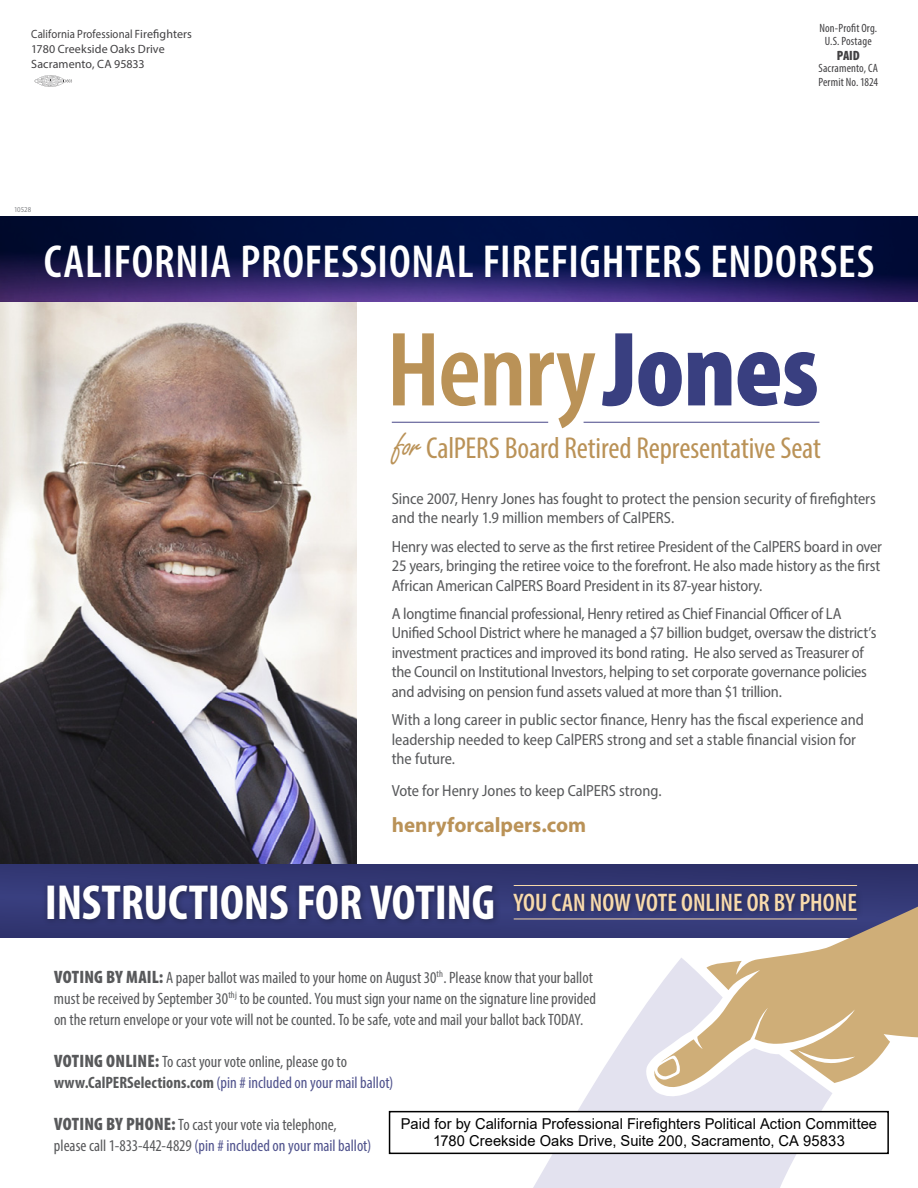
<style>
.page{position:relative;width:918px;height:1188px;background:#fff}
.page>*{position:absolute;margin:0;border:0;box-sizing:border-box;transform-origin:0 0}
.t1{font:600 condensed 106.95px "Myriad Pro";letter-spacing:-.015em;color:#ba9257}
.t2{font:600 condensed 46.5px "Myriad Pro";letter-spacing:.015em;color:#fff}
.t3{font:condensed 30.3px "Myriad Pro";letter-spacing:-.005em;color:#ba9257}
.t4{font:600 condensed 25.5px "Myriad Pro";color:#f8daac}
.t5{font:700 21px "Myriad Pro";color:#ba9257}
.t6{font:condensed 16.5px/21px "Myriad Pro";color:#58595b}
.t7{font:semi-condensed 16.2px/19.5px "Myriad Pro";letter-spacing:-.015em;color:#58595b}
.t8{font:15px/16.5px "Arial";color:#000;text-align:center}
.t9{font:900 condensed 13.5px "Myriad Pro";color:#414042}
.t10{font:12px/15px "Myriad Pro";letter-spacing:.005em;color:#414042;scale:.9 1}
.t11{font:condensed 12px/13.5px "Myriad Pro";letter-spacing:.01em;color:#414042;text-align:center}
.t12{font:7.5px "Myriad Pro";color:#808285;scale:.9 1}
.s1{font-weight:900;color:#393f80}
.s2{font-family:"Freestyle Script Std";font-stretch:normal;font-size:34.2px}
.s3{font-weight:700;font-size:49.5px;color:#fff}
.s4{font-weight:900;font-size:18px}
.s5{font-weight:700}
.s6{color:#50538d}
</style>
<div class="page">
<img style="left:0;top:301px;width:356px;height:563px">
<div style="left:0;top:864px;width:918px;height:73px;background:#313570"></div>
<svg style="left:526px;top:995px;width:306px;height:193px;fill:#e3e2ef"></svg>
<svg style="left:653px;top:906px;width:265px;height:182px;fill:#cfae78"></svg>
<svg style="left:653px;top:1058px;width:25px;height:20px"></svg>
<svg style="left:34px;top:75px;width:38px;height:12px"></svg>
<div style="left:42px;top:880px;width:822px;height:48px;background:#000;opacity:.4"></div>
<hr style="left:514px;top:885px;width:343px;height:1px;background:#f8daac">
<hr style="left:514px;top:919px;width:343px;height:1px;background:#f8daac">
<svg style="left:0;top:216px;width:918px;height:85px;background:#13174f"></svg>
<hr style="left:584px;top:422px;width:235px;height:1px;background:#7776a7">
<hr style="left:392px;top:422px;width:156px;height:1px;background:#7776a7">
<div style="left:390px;top:1112px;width:498px;height:41px;background:#fff"></div>
<div style="left:389px;top:1111px;width:500px;height:43px;border:2px solid #000"></div>
<p class="t10" style="left:31px;top:26px;width:180px">California Professional Firefighters<br>1780 Creekside Oaks Drive<br>Sacramento, CA 95833</p>
<p class="t12" style="left:14px;top:205px;width:21px">10528</p>
<p class="t11" style="left:819px;top:21px;width:59px">Non-Profit Org.<br>U.S. Postage</p>
<p class="t9" style="left:837px;top:47px;width:25px">PAID</p>
<p class="t11" style="left:818px;top:61px;width:61px;text-align:left">Sacramento, CA<br>Permit No. 1824</p>
<h2 class="t2" style="left:44px;top:233px;width:832px">CALIFORNIA PROFESSIONAL FIREFIGHTERS ENDORSES</h2>
<h1 class="t1" style="left:387px;top:304px;width:434px">Henry<span class="s1">Jones</span></h1>
<h3 class="t3" style="left:393px;top:430px;width:429px"><span class="s2">for</span> CalPERS Board Retired Representative Seat</h3>
<p class="t7" style="left:392px;top:488px;width:486px">Since 2007, Henry Jones has fought to protect the pension security of firefighters and the nearly 1.9 million members of CalPERS.</p>
<p class="t7" style="left:392px;top:536px;width:492px;text-align:justify">Henry was elected to serve as the first retiree President of the CalPERS board in over 25 years, bringing the retiree voice to the forefront. He also made history as the first African American CalPERS Board President in its 87-year history.</p>
<p class="t7" style="left:392px;top:604px;width:486px">A longtime financial professional, Henry retired as Chief Financial Officer of LA Unified School District where he managed a $7 billion budget, oversaw the district’s investment practices and improved its bond rating. He also served as Treasurer of the Council on Institutional Investors, helping to set corporate governance policies and advising on pension fund assets valued at more than $1 trillion.</p>
<p class="t7" style="left:392px;top:710px;width:474px">With a long career in public sector finance, Henry has the fiscal experience and leadership needed to keep CalPERS strong and set a stable financial vision for the future.</p>
<p class="t7" style="left:392px;top:780px;width:271px">Vote for Henry Jones to keep CalPERS strong.</p>
<p class="t5" style="left:392px;top:811px;width:196px">henryforcalpers.com</p>
<h3 class="t4" style="left:45px;top:887px;width:814px"><span class="s3">INSTRUCTIONS FOR VOTING</span> YOU CAN NOW VOTE ONLINE OR BY PHONE</h3>
<p class="t6" style="left:54px;top:967px;width:544px"><span class="s4">VOTING BY MAIL:</span> A paper ballot was mailed to your home on August 30<sup>th</sup>. Please know that your ballot must be received by September 30<sup>thj</sup> to be counted. You must sign your name on the signature line provided on the return envelope or your vote will not be counted. To be safe, vote and mail your ballot back TODAY.</p>
<p class="t6" style="left:54px;top:1051px;width:341px"><span class="s4">VOTING ONLINE:</span> To cast your vote online, please go to <span class="s5">www.CalPERSelections.com</span> <span class="s6">(pin # included on your mail ballot)</span></p>
<p class="t6" style="left:54px;top:1114px;width:319px"><span class="s4">VOTING BY PHONE:</span> To cast your vote via telephone, please call 1-833-442-4829 <span class="s6">(pin # included on your mail ballot)</span></p>
<p class="t8" style="left:401px;top:1116px;width:478px">Paid for by California Professional Firefighters Political Action Committee<br>1780 Creekside Oaks Drive, Suite 200, Sacramento, CA 95833</p>
</div>
